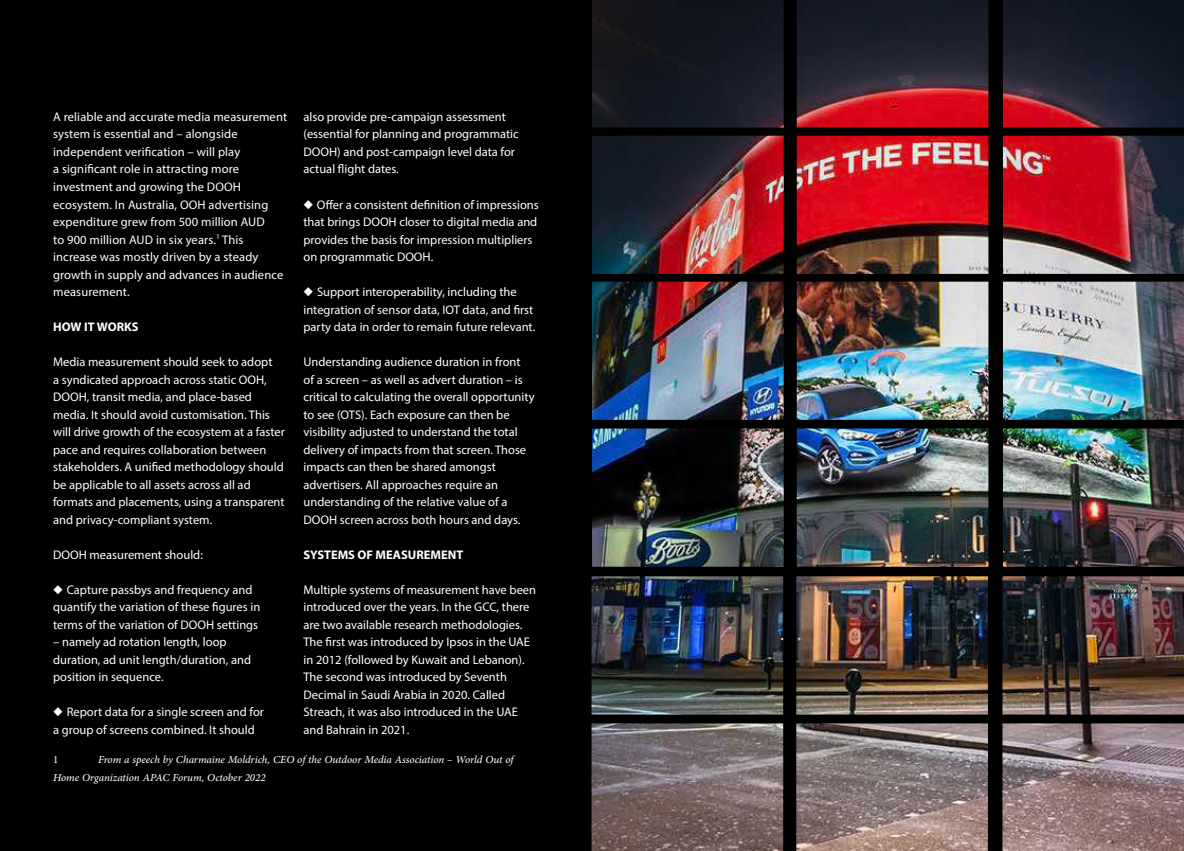
<style>
.page{position:relative;width:1184px;height:851px;background:#fff}
.page>*{position:absolute;margin:0;border:0;box-sizing:border-box;transform-origin:0 0}
.t1{font:italic 15px/18px "Adobe Arabic";letter-spacing:-.005em;color:#fff}
.t2{font:15px "Adobe Arabic";color:#fff}
.t3{font:12.5px/17.5px "Myriad Pro";color:#fff}
.t4{font:700 12.5px "Myriad Pro";color:#fff}
</style>
<div class="page">
<div style="left:0;top:0;width:1183px;height:850px;background:#000"></div>
<img style="left:591px;top:0;width:592px;height:850px">
<p class="t3" style="left:53px;top:108px;width:235px">A reliable and accurate media measurement system is essential and – alongside independent verification – will play<br>a significant role in attracting more investment and growing the DOOH ecosystem. In Australia, OOH advertising expenditure grew from 500 million AUD<br>to 900 million AUD in six years.<sup>1</sup> This increase was mostly driven by a steady growth in supply and advances in audience measurement.</p>
<p class="t4" style="left:53px;top:319px;width:87px">HOW IT WORKS</p>
<p class="t3" style="left:53px;top:353px;width:233px">Media measurement should seek to adopt<br>a syndicated approach across static OOH, DOOH, transit media, and place-based media. It should avoid customisation. This will drive growth of the ecosystem at a faster pace and requires collaboration between stakeholders. A unified methodology should be applicable to all assets across all ad formats and placements, using a transparent and privacy-compliant system.</p>
<p class="t3" style="left:53px;top:545px;width:151px">DOOH measurement should:</p>
<p class="t3" style="left:53px;top:580px;width:209px">◆ Capture passbys and frequency and quantify the variation of these figures in terms of the variation of DOOH settings</p>
<p class="t3" style="left:53px;top:633px;width:199px">– namely ad rotation length, loop duration, ad unit length/duration, and position in sequence.</p>
<p class="t3" style="left:53px;top:703px;width:212px">◆ Report data for a single screen and for a group of screens combined. It should</p>
<p class="t2" style="left:53px;top:748px;width:7px">1</p>
<p class="t3" style="left:303px;top:108px;width:217px">also provide pre-campaign assessment (essential for planning and programmatic DOOH) and post-campaign level data for actual flight dates.</p>
<p class="t3" style="left:303px;top:195px;width:237px">◆ Offer a consistent definition of impressions that brings DOOH closer to digital media and provides the basis for impression multipliers on programmatic DOOH.</p>
<p class="t3" style="left:303px;top:283px;width:233px">◆ Support interoperability, including the integration of sensor data, IOT data, and first party data in order to remain future relevant.</p>
<p class="t3" style="left:303px;top:353px;width:233px">Understanding audience duration in front<br>of a screen – as well as advert duration – is critical to calculating the overall opportunity to see (OTS). Each exposure can then be visibility adjusted to understand the total delivery of impacts from that screen. Those impacts can then be shared amongst advertisers. All approaches require an understanding of the relative value of a DOOH screen across both hours and days.</p>
<p class="t4" style="left:303px;top:546px;width:161px">SYSTEMS OF MEASUREMENT</p>
<p class="t3" style="left:303px;top:580px;width:234px">Multiple systems of measurement have been introduced over the years. In the GCC, there are two available research methodologies.<br>The first was introduced by Ipsos in the UAE in 2012 (followed by Kuwait and Lebanon).<br>The second was introduced by Seventh Decimal in Saudi Arabia in 2020. Called Streach, it was also introduced in the UAE and Bahrain in 2021.</p>
<p class="t1" style="left:53px;top:748px;width:462px;text-indent:45px">From a speech by Charmaine Moldrich, CEO of the Outdoor Media Association – World Out of<br>Home Organization APAC Forum, October 2022</p>
</div>
